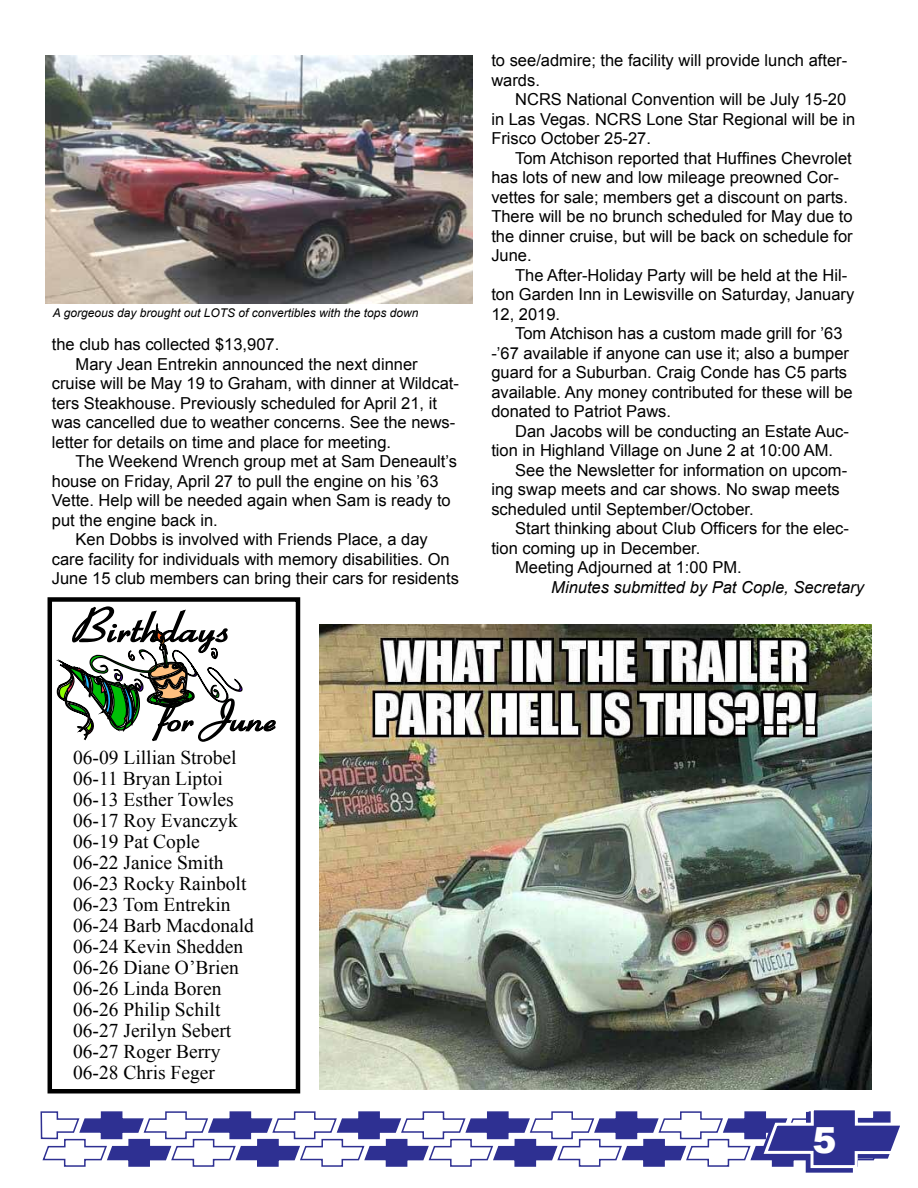
<style>
.page{position:relative;width:918px;height:1188px;background:#fff}
.page>*{position:absolute;margin:0;border:0;box-sizing:border-box;transform-origin:0 0}
.t1{font:48.45px "Bow Normal";color:#000;scale:1.38 1}
.t2{font:44.1px "Bow Normal";color:#000;scale:1.38 1}
.t3{font:900 36px "Arial";color:#fff}
.t4{font:19.5px/21px "Times New Roman";color:#000}
.t5{font:16.5px/19.5px "Arial";color:#000}
.t6{font:italic 16.5px "Arial";color:#000}
.t7{font:italic 12px "Arial";color:#000}
</style>
<div class="page">
<svg style="left:40px;top:1110px;width:860px;height:63px"></svg>
<div style="left:48px;top:597px;width:252px;height:497px;border:4px solid #000"></div>
<img style="left:45px;top:55px;width:428px;height:248px">
<img style="left:320px;top:625px;width:551px;height:464px">
<svg style="left:47px;top:604px;width:229px;height:139px"></svg>
<p class="t7" style="left:53px;top:305px;width:367px">A gorgeous day brought out LOTS of convertibles with the tops down</p>
<p class="t5" style="left:52px;top:335px;width:229px">the club has collected $13,907.</p>
<p class="t5" style="left:76px;top:354px;width:344px">Mary Jean Entrekin announced the next dinner</p>
<p class="t5" style="left:52px;top:374px;width:409px">cruise will be May 19 to Graham, with dinner at Wildcat-</p>
<p class="t5" style="left:52px;top:393px;width:387px">ters Steakhouse. Previously scheduled for April 21, it</p>
<p class="t5" style="left:52px;top:413px;width:405px">was cancelled due to weather concerns. See the news-</p>
<p class="t5" style="left:52px;top:432px;width:341px">letter for details on time and place for meeting.</p>
<p class="t5" style="left:76px;top:452px;width:383px">The Weekend Wrench group met at Sam Deneault’s</p>
<p class="t5" style="left:52px;top:471px;width:388px">house on Friday, April 27 to pull the engine on his ’63</p>
<p class="t5" style="left:52px;top:491px;width:400px">Vette. Help will be needed again when Sam is ready to</p>
<p class="t5" style="left:52px;top:510px;width:168px">put the engine back in.</p>
<p class="t5" style="left:76px;top:530px;width:354px">Ken Dobbs is involved with Friends Place, a day</p>
<p class="t5" style="left:52px;top:549px;width:399px">care facility for individuals with memory disabilities. On</p>
<p class="t5" style="left:52px;top:569px;width:409px">June 15 club members can bring their cars for residents</p>
<h1 class="t1" style="left:79px;top:598px;width:116px">Birthdays</h1>
<h2 class="t2" style="left:164px;top:691px;width:88px">for June</h2>
<p class="t4" style="left:73px;top:747px;width:182px">06-09 Lillian Strobel<br>06-11 Bryan Liptoi<br>06-13 Esther Towles<br>06-17 Roy Evanczyk<br>06-19 Pat Cople<br>06-22 Janice Smith<br>06-23 Rocky Rainbolt<br>06-23 Tom Entrekin<br>06-24 Barb Macdonald<br>06-24 Kevin Shedden<br>06-26 Diane O’Brien<br>06-26 Linda Boren<br>06-26 Philip Schilt<br>06-27 Jerilyn Sebert<br>06-27 Roger Berry<br>06-28 Chris Feger</p>
<p class="t5" style="left:491px;top:51px;width:357px">to see/admire; the facility will provide lunch after&shy;wards.</p>
<p class="t5" style="left:491px;top:90px;width:366px;text-indent:24px">NCRS National Convention will be July 15-20 in Las Vegas. NCRS Lone Star Regional will be in<br>Frisco October 25-27.</p>
<p class="t5" style="left:491px;top:148px;width:363px;text-indent:24px">Tom Atchison reported that Huffines Chevrolet has lots of new and low mileage preowned Cor&shy;vettes for sale; members get a discount on parts.<br>There will be no brunch scheduled for May due to the dinner cruise, but will be back on schedule for June.</p>
<p class="t5" style="left:491px;top:265px;width:364px;text-indent:24px">The After-Holiday Party will be held at the Hil&shy;ton Garden Inn in Lewisville on Saturday, January<br>12, 2019.</p>
<p class="t5" style="left:491px;top:324px;width:363px;text-indent:24px">Tom Atchison has a custom made grill for ’63 -’67 available if anyone can use it; also a bumper guard for a Suburban. Craig Conde has C5 parts available. Any money contributed for these will be donated to Patriot Paws.</p>
<p class="t5" style="left:515px;top:421px;width:335px">Dan Jacobs will be conducting an Estate Auc-</p>
<p class="t5" style="left:491px;top:441px;width:343px">tion in Highland Village on June 2 at 10:00 AM.</p>
<p class="t5" style="left:515px;top:460px;width:333px">See the Newsletter for information on upcom-</p>
<p class="t5" style="left:491px;top:480px;width:350px">ing swap meets and car shows. No swap meets</p>
<p class="t5" style="left:491px;top:499px;width:264px">scheduled until September/October.</p>
<p class="t5" style="left:515px;top:519px;width:335px">Start thinking about Club Officers for the elec-</p>
<p class="t5" style="left:491px;top:538px;width:211px">tion coming up in December.</p>
<p class="t5" style="left:515px;top:558px;width:228px">Meeting Adjourned at 1:00 PM.</p>
<p class="t6" style="left:551px;top:576px;width:314px">Minutes submitted by Pat Cople, Secretary</p>
<h3 class="t3" style="left:812px;top:1114px;width:26px">5</h3>
</div>
